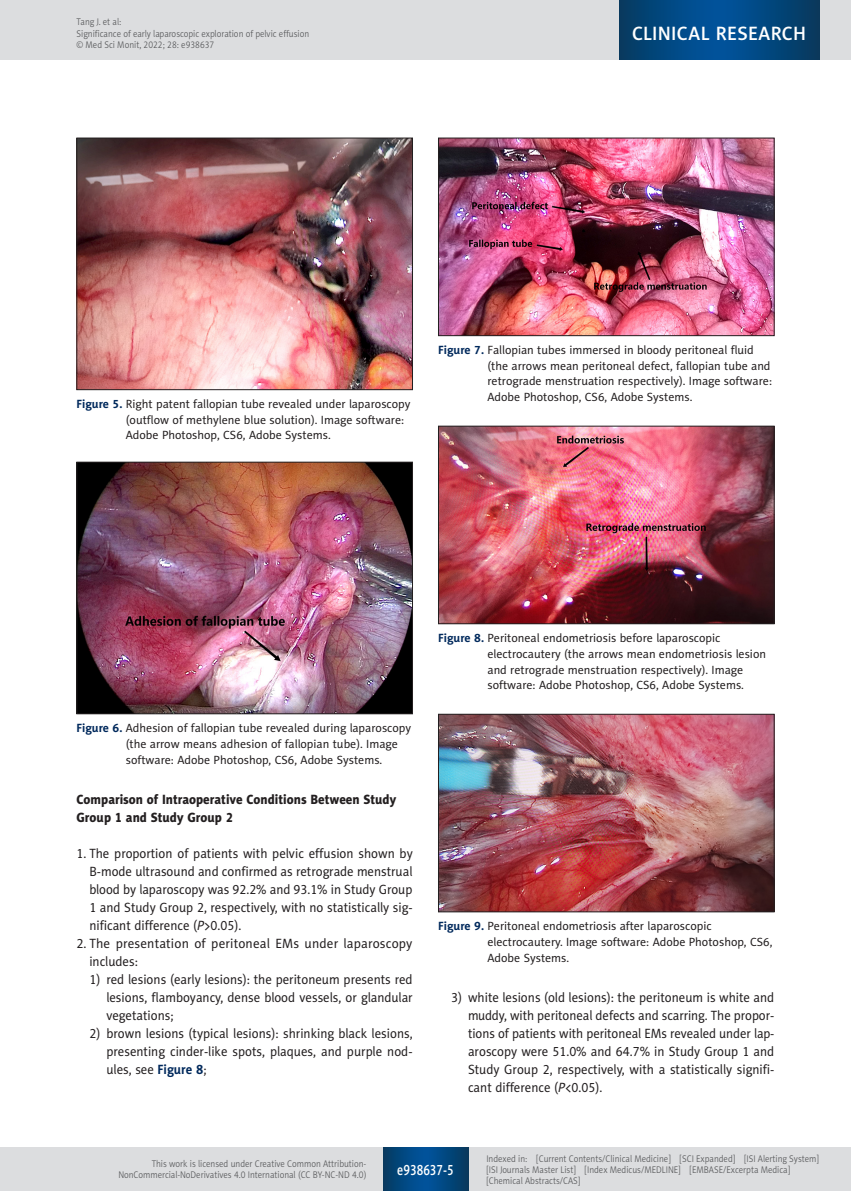
<style>
.page{position:relative;width:851px;height:1191px;background:#fff}
.page>*{position:absolute;margin:0;border:0;box-sizing:border-box;transform-origin:0 0}
.t1{font:19.5px "Naomi Sans EFN Medium";letter-spacing:.015em;color:#fff}
.t2{font:15px "Naomi Sans EFN Medium";color:#fff;scale:.8 1}
.MSM_Body_no_before{font:13.5px/18px "Naomi Sans EFN";color:#231f20;text-align:justify;scale:.95 1}
.MSM_Body{font:13.5px/18px "Naomi Sans EFN";color:#231f20;text-align:justify;scale:.95 1}
.MSM_Headline_2{font:13.5px/18px "Naomi Sans EFN Heavy";color:#231f20;scale:.95 1}
.MSM_Body_no_before-2{font:13.5px/18px "Naomi Sans EFN";color:#231f20}
.MSM_Rycina_tytul{font:12px/15.8px "Naomi Sans EFN";color:#231f20}
.t3{font:9.75px/11.2px "Naomi Sans EFN Light";color:#57585a;scale:.9 1}
.s1{font-weight:700;color:#00295c}
.s2{font-style:italic}
</style>
<div class="page">
<img style="left:79px;top:140px;width:331px;height:248px">
<div style="left:77px;top:138px;width:335px;height:252px;border:1px solid #231f20"></div>
<img style="left:440px;top:140px;width:332px;height:194px">
<div style="left:438px;top:138px;width:336px;height:198px;border:1px solid #231f20"></div>
<img style="left:79px;top:464px;width:331px;height:248px">
<div style="left:77px;top:462px;width:335px;height:252px;border:1px solid #231f20"></div>
<img style="left:440px;top:428px;width:332px;height:194px">
<div style="left:438px;top:426px;width:336px;height:198px;border:1px solid #231f20"></div>
<img style="left:440px;top:716px;width:332px;height:194px">
<div style="left:438px;top:714px;width:336px;height:198px;border:1px solid #231f20"></div>
<div style="left:0;top:1148px;width:850px;height:43px;background:#dcdddf"></div>
<svg style="left:383px;top:1147px;width:85px;height:43px;background:#02477e"></svg>
<div style="left:0;top:0;width:850px;height:60px;background:#dcdddf"></div>
<svg style="left:619px;top:0;width:200px;height:60px;background:#02477e"></svg>
<p class="t3" style="left:77px;top:16px;width:260px">Tang J. et al:<br>Significance of early laparoscopic exploration of pelvic effusion © Med Sci Monit, 2022; 28: e938637</p>
<h1 class="t1" style="left:632px;top:22px;width:175px">CLINICAL RESEARCH</h1>
<p class="MSM_Rycina_tytul" style="left:126px;top:396px;width:286px;text-indent:-49px"><span class="s1">Figure 5.</span> Right patent fallopian tube revealed under laparoscopy (outflow of methylene blue solution). Image software:<br>Adobe Photoshop, CS6, Adobe Systems.</p>
<p class="MSM_Rycina_tytul" style="left:487px;top:342px;width:286px;text-indent:-49px"><span class="s1">Figure 7.</span> Fallopian tubes immersed in bloody peritoneal fluid (the arrows mean peritoneal defect, fallopian tube and retrograde menstruation respectively). Image software:<br>Adobe Photoshop, CS6, Adobe Systems.</p>
<p class="MSM_Rycina_tytul" style="left:126px;top:720px;width:287px;text-indent:-49px"><span class="s1">Figure 6.</span> Adhesion of fallopian tube revealed during laparoscopy (the arrow means adhesion of fallopian tube). Image software: Adobe Photoshop, CS6, Adobe Systems.</p>
<p class="MSM_Headline_2" style="left:77px;top:790px;width:338px">Comparison of Intraoperative Conditions Between Study<br>Group 1 and Study Group 2</p>
<p class="MSM_Body" style="left:89px;top:844px;width:342px;text-indent:-13px">1. The proportion of patients with pelvic effusion shown by B-mode ultrasound and confirmed as retrograde menstrual blood by laparoscopy was 92.2% and 93.1% in Study Group 1 and Study Group 2, respectively, with no statistically sig&shy;nificant difference (<span class="s2">P</span>&gt;0.05).</p>
<p class="MSM_Body_no_before-2" style="left:89px;top:934px;width:324px;text-indent:-13px">2. The presentation of peritoneal EMs under laparoscopy includes:</p>
<p class="MSM_Body_no_before" style="left:106px;top:970px;width:324px;text-indent:-17px">1) red lesions (early lesions): the peritoneum presents red lesions, flamboyancy, dense blood vessels, or glandular vegetations;</p>
<p class="MSM_Body_no_before" style="left:106px;top:1024px;width:324px;text-indent:-17px">2) brown lesions (typical lesions): shrinking black lesions, presenting cinder-like spots, plaques, and purple nod&shy;ules, see <span class="s1">Figure 8</span>;</p>
<p class="MSM_Rycina_tytul" style="left:487px;top:630px;width:280px;text-indent:-49px"><span class="s1">Figure 8.</span> Peritoneal endometriosis before laparoscopic electrocautery (the arrows mean endometriosis lesion and retrograde menstruation respectively). Image software: Adobe Photoshop, CS6, Adobe Systems.</p>
<p class="MSM_Rycina_tytul" style="left:487px;top:918px;width:286px;text-indent:-49px"><span class="s1">Figure 9.</span> Peritoneal endometriosis after laparoscopic electrocautery. Image software: Adobe Photoshop, CS6,<br>Adobe Systems.</p>
<p class="MSM_Body_no_before" style="left:468px;top:988px;width:324px;text-indent:-17px">3) white lesions (old lesions): the peritoneum is white and muddy, with peritoneal defects and scarring. The propor&shy;tions of patients with peritoneal EMs revealed under lap&shy;aroscopy were 51.0% and 64.7% in Study Group 1 and Study Group 2, respectively, with a statistically signifi&shy;cant difference (<span class="s2">P</span>&lt;0.05).</p>
<p class="t3" style="left:118px;top:1158px;width:277px;text-align:right">This work is licensed under Creative Common Attribution-<br>NonCommercial-NoDerivatives 4.0 International (CC BY-NC-ND 4.0)</p>
<p class="t2" style="left:397px;top:1160px;width:72px">e938637-5</p>
<p class="t3" style="left:486px;top:1152px;width:371px">Indexed in: [Current Contents/Clinical Medicine] [SCI Expanded] [ISI Alerting System] [ISI Journals Master List] [Index Medicus/MEDLINE] [EMBASE/Excerpta Medica] [Chemical Abstracts/CAS]</p>
</div>
